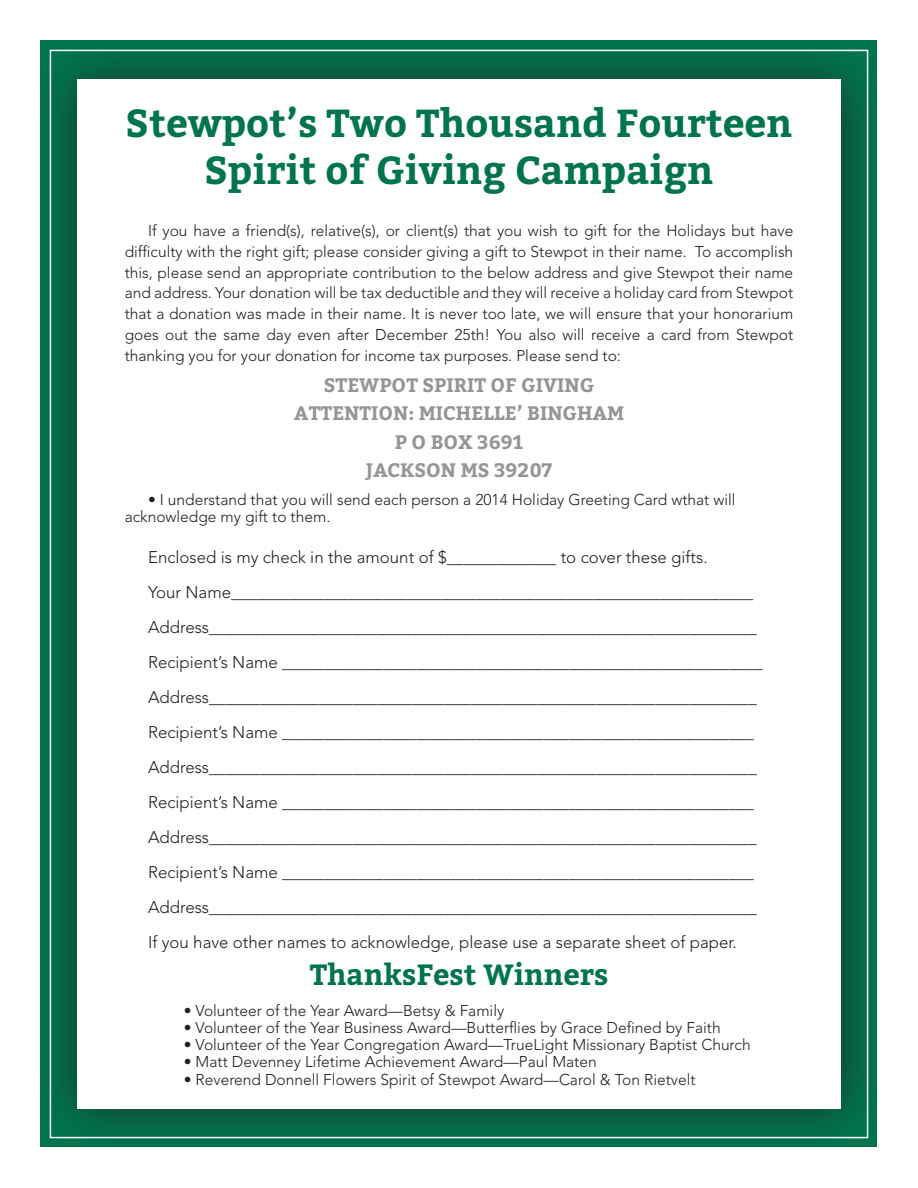
<style>
.page{position:relative;width:918px;height:1188px;background:#fff}
.page>*{position:absolute;margin:0;border:0;box-sizing:border-box;transform-origin:0 0}
.t1{font:700 38.85px/46.7px "Bitter";color:#00754b;text-align:center}
.t2{font:700 29.1px "Bitter";color:#00754b}
.List_Paragraph{font:700 19.5px "Bitter";color:#939598}
.t3{font:300 16.8px "Avenir";color:#231f20}
.t4{font:300 15.6px/20.7px "Avenir";color:#231f20;text-align:justify}
</style>
<div class="page">
<div style="left:33px;top:35px;width:852px;height:1118px;background:#231f20;opacity:.75"></div>
<div style="left:77px;top:79px;width:764px;height:1030px;background:#fff"></div>
<p class="t1" style="left:126px;top:100px;width:668px">Stewpot’s Two Thousand Fourteen<br>Spirit of Giving Campaign</p>
<p class="t4" style="left:125px;top:220px;width:670px;text-indent:23px">If you have a friend(s), relative(s), or client(s) that you wish to gift for the Holidays but have difficulty with the right gift; please consider giving a gift to Stewpot in their name. To accomplish this, please send an appropriate contribution to the below address and give Stewpot their name and address. Your donation will be tax deductible and they will receive a holiday card from Stewpot that a donation was made in their name. It is never too late, we will ensure that your honorarium goes out the same day even after December 25th! You also will receive a card from Stewpot thanking you for your donation for income tax purposes. Please send to:</p>
<p class="List_Paragraph" style="left:324px;top:373px;width:272px">STEWPOT SPIRIT OF GIVING</p>
<p class="List_Paragraph" style="left:294px;top:402px;width:332px">ATTENTION: MICHELLE’ BINGHAM</p>
<p class="List_Paragraph" style="left:395px;top:430px;width:130px">P O BOX 3691</p>
<p class="List_Paragraph" style="left:366px;top:459px;width:188px">JACKSON MS 39207</p>
<p class="t4" style="left:125px;top:491px;width:612px;line-height:17.2px;text-indent:23px">• I understand that you will send each person a 2014 Holiday Greeting Card wthat will acknowledge my gift to them.</p>
<p class="t3" style="left:148px;top:547px;width:561px">Enclosed is my check in the amount of $_____________ to cover these gifts.</p>
<p class="t3" style="left:148px;top:582px;width:607px">Your Name______________________________________________________________</p>
<p class="t3" style="left:148px;top:617px;width:610px">Address_________________________________________________________________</p>
<p class="t3" style="left:148px;top:652px;width:616px">Recipient’s Name _________________________________________________________</p>
<p class="t3" style="left:148px;top:687px;width:610px">Address_________________________________________________________________</p>
<p class="t3" style="left:148px;top:722px;width:608px">Recipient’s Name ________________________________________________________</p>
<p class="t3" style="left:148px;top:757px;width:610px">Address_________________________________________________________________</p>
<p class="t3" style="left:148px;top:792px;width:608px">Recipient’s Name ________________________________________________________</p>
<p class="t3" style="left:148px;top:827px;width:610px">Address_________________________________________________________________</p>
<p class="t3" style="left:148px;top:862px;width:608px">Recipient’s Name ________________________________________________________</p>
<p class="t3" style="left:148px;top:897px;width:610px">Address_________________________________________________________________</p>
<p class="t3" style="left:148px;top:932px;width:590px">If you have other names to acknowledge, please use a separate sheet of paper.</p>
<p class="t2" style="left:310px;top:957px;width:300px">ThanksFest Winners</p>
<p class="t4" style="left:184px;top:1000px;width:322px">• Volunteer of the Year Award—Betsy &amp; Family</p>
<p class="t4" style="left:184px;top:1017px;width:538px">• Volunteer of the Year Business Award—Butterflies by Grace Defined by Faith</p>
<p class="t4" style="left:184px;top:1034px;width:568px">• Volunteer of the Year Congregation Award—TrueLight Missionary Baptist Church</p>
<p class="t4" style="left:184px;top:1052px;width:414px">• Matt Devenney Lifetime Achievement Award—Paul Maten</p>
<p class="t4" style="left:184px;top:1069px;width:513px">• Reverend Donnell Flowers Spirit of Stewpot Award—Carol &amp; Ton Rietvelt</p>
</div>
